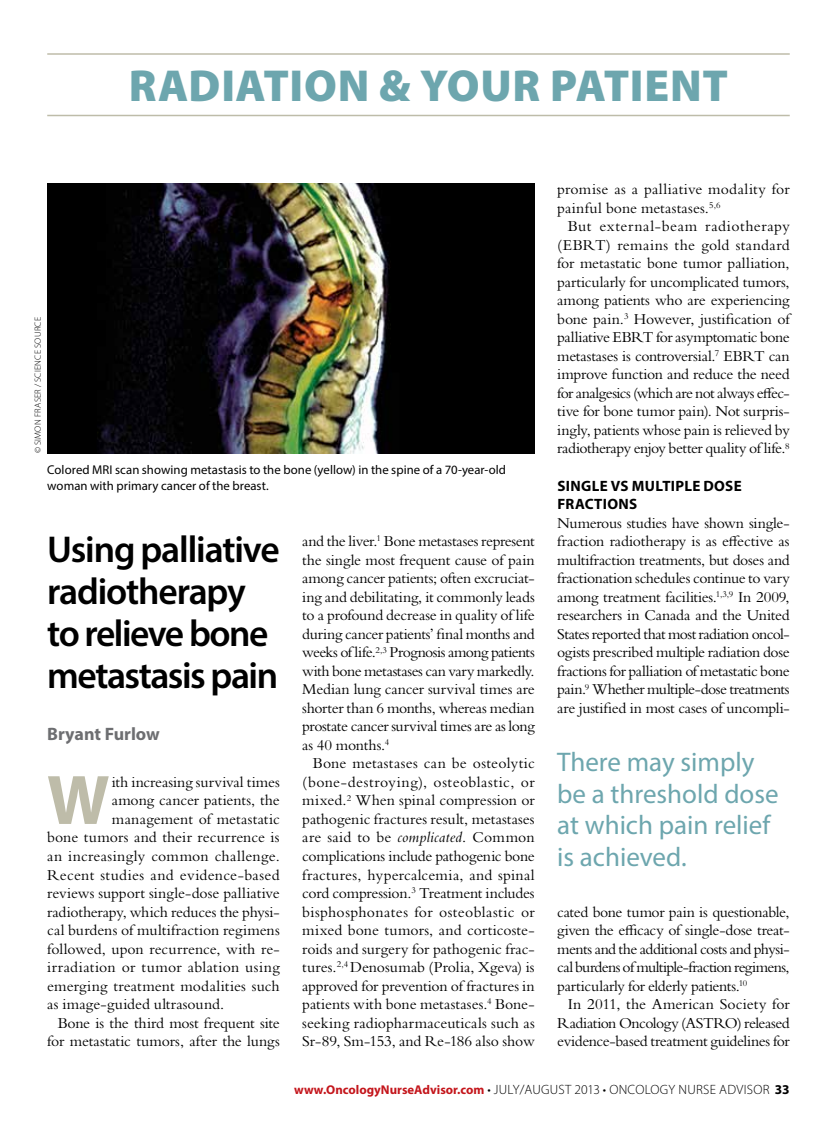
<style>
.page{position:relative;width:837px;height:1134px;background:#fff}
.page>*{position:absolute;margin:0;border:0;box-sizing:border-box;transform-origin:0 0}
.t1{font:700 70.65px "Myriad Pro";color:#bebca9}
.t2{font:900 45px "Myriad Pro";letter-spacing:.01em;color:#6da6ae}
.t3{font:600 37.5px/42px "Myriad Pro";letter-spacing:-.04em;color:#000}
.t4{font:27px/31.5px "Myriad Pro";color:#6da6ae}
.t5{font:700 18px "Myriad Pro";color:#6d6e71}
.t6{font:15.75px/18.5px "Bembo Std";color:#000;text-align:justify}
.t7{font:15.75px "Bembo Std";letter-spacing:.02em;color:#000}
.t8{font:15.75px "Bembo Std";letter-spacing:.025em;color:#000}
.t9{font:700 15px/18.6px "Myriad Pro";letter-spacing:.025em;color:#000}
.t10{font:300 13.5px "Myriad Pro";letter-spacing:.02em;color:#000}
.t11{font:12.75px/15.8px "Myriad Pro";letter-spacing:.005em;color:#000}
.t12{font:300 9px "Myriad Pro";letter-spacing:.03em;color:#000}
.s1{font-style:italic}
.s2{font-weight:700;font-size:12.75px;color:#c4161c}
.s3{font-weight:700}
</style>
<div class="page">
<hr style="left:47px;top:53px;width:743px;height:2px;background:#bebca9">
<hr style="left:47px;top:115px;width:743px;height:1px;background:#bebca9">
<img style="left:47px;top:183px;width:488px;height:270px">
<h2 class="t2" style="left:129px;top:55px;width:601px">RADIATION &amp; YOUR PATIENT</h2>
<p class="t12" style="left:32px;top:453px;width:138px;rotate:-90deg">© SIMON FRASER / SCIENCE SOURCE</p>
<p class="t11" style="left:47px;top:462px;width:460px">Colored MRI scan showing metastasis to the bone (yellow) in the spine of a 70-year-old woman with primary cancer of the breast.</p>
<h3 class="t3" style="left:47px;top:527px;width:234px">Using palliative radiotherapy to relieve bone metastasis pain</h3>
<p class="t5" style="left:47px;top:722px;width:114px">Bryant Furlow</p>
<h1 class="t1" style="left:47px;top:754px;width:64px">W</h1>
<p class="t6" style="left:112px;top:772px;width:169px">ith increasing survival times</p>
<p class="t6" style="left:112px;top:791px;width:169px">among cancer patients, the</p>
<p class="t6" style="left:112px;top:809px;width:169px">management of metastatic</p>
<p class="t6" style="left:47px;top:828px;width:234px">bone tumors and their recurrence is</p>
<p class="t7" style="left:47px;top:847px;width:234px">an increasingly common challenge.</p>
<p class="t7" style="left:47px;top:865px;width:234px">Recent studies and evidence-based</p>
<p class="t6" style="left:47px;top:884px;width:234px">reviews support single-dose palliative</p>
<p class="t6" style="left:47px;top:902px;width:234px">radiotherapy, which reduces the physi-</p>
<p class="t6" style="left:47px;top:921px;width:234px">cal burdens of multifraction regimens</p>
<p class="t6" style="left:47px;top:939px;width:234px">followed, upon recurrence, with re-</p>
<p class="t8" style="left:47px;top:958px;width:234px">irradiation or tumor ablation using</p>
<p class="t6" style="left:47px;top:976px;width:234px">emerging treatment modalities such</p>
<p class="t6" style="left:47px;top:995px;width:178px">as image-guided ultrasound.</p>
<p class="t6" style="left:58px;top:1013px;width:224px">Bone is the third most frequent site</p>
<p class="t6" style="left:47px;top:1032px;width:234px">for metastatic tumors, after the lungs</p>
<p class="t6" style="left:302px;top:532px;width:234px">and the liver.<sup>1</sup> Bone metastases represent the single most frequent cause of pain among cancer patients; often excruciat&shy;ing and debilitating, it commonly leads to a profound decrease in quality of life during cancer patients’ final months and weeks of life.<sup>2,3</sup> Prognosis among patients with bone metastases can vary markedly.<br>Median lung cancer survival times are shorter than 6 months, whereas median prostate cancer survival times are as long as 40 months.<sup>4</sup></p>
<p class="t6" style="left:302px;top:754px;width:234px;text-indent:11px">Bone metastases can be osteolytic (bone-destroying), osteoblastic, or mixed.<sup>2</sup> When spinal compression or pathogenic fractures result, metastases are said to be <span class="s1">complicated</span>. Common complications include pathogenic bone fractures, hypercalcemia, and spinal cord compression.<sup>3</sup> Treatment includes bisphosphonates for osteoblastic or mixed bone tumors, and corticoste&shy;roids and surgery for pathogenic frac&shy;tures.<sup>2,4</sup> Denosumab (Prolia, Xgeva) is approved for prevention of fractures in patients with bone metastases.<sup>4</sup> Bone&shy;seeking radiopharmaceuticals such as Sr-89, Sm-153, and Re-186 also show</p>
<p class="t6" style="left:557px;top:180px;width:234px">promise as a palliative modality for painful bone metastases.<sup>5,6</sup></p>
<p class="t6" style="left:557px;top:217px;width:234px;text-indent:11px">But external-beam radiotherapy (EBRT) remains the gold standard for metastatic bone tumor palliation, particularly for uncomplicated tumors, among patients who are experiencing bone pain.<sup>3</sup> However, justification of palliative EBRT for asymptomatic bone metastases is controversial.<sup>7</sup> EBRT can improve function and reduce the need for analgesics (which are not always effec&shy;tive for bone tumor pain). Not surpris&shy;ingly, patients whose pain is relieved by radiotherapy enjoy better quality of life.<sup>8</sup></p>
<p class="t9" style="left:557px;top:476px;width:186px">SINGLE VS MULTIPLE DOSE<br>FRACTIONS</p>
<p class="t6" style="left:557px;top:513px;width:234px">Numerous studies have shown single&shy;fraction radiotherapy is as effective as multifraction treatments, but doses and fractionation schedules continue to vary among treatment facilities.<sup>1,3,9</sup> In 2009, researchers in Canada and the United States reported that most radiation oncol&shy;ogists prescribed multiple radiation dose fractions for palliation of metastatic bone pain.<sup>9</sup> Whether multiple-dose treatments are justified in most cases of uncompli-</p>
<h3 class="t4" style="left:557px;top:746px;width:223px">There may simply be a threshold dose at which pain relief is achieved.</h3>
<p class="t6" style="left:557px;top:902px;width:234px">cated bone tumor pain is questionable, given the efficacy of single-dose treat&shy;ments and the additional costs and physi&shy;cal burdens of multiple-fraction regimens, particularly for elderly patients.<sup>10</sup></p>
<p class="t6" style="left:557px;top:995px;width:234px;text-indent:11px">In 2011, the American Society for Radiation Oncology (ASTRO) released evidence-based treatment guidelines for</p>
<p class="t10" style="left:294px;top:1081px;width:497px"><span class="s2">www.OncologyNurseAdvisor.com</span> • JULY/AUGUST 2013 • ONCOLOGY NURSE ADVISOR <span class="s3">33</span></p>
</div>
